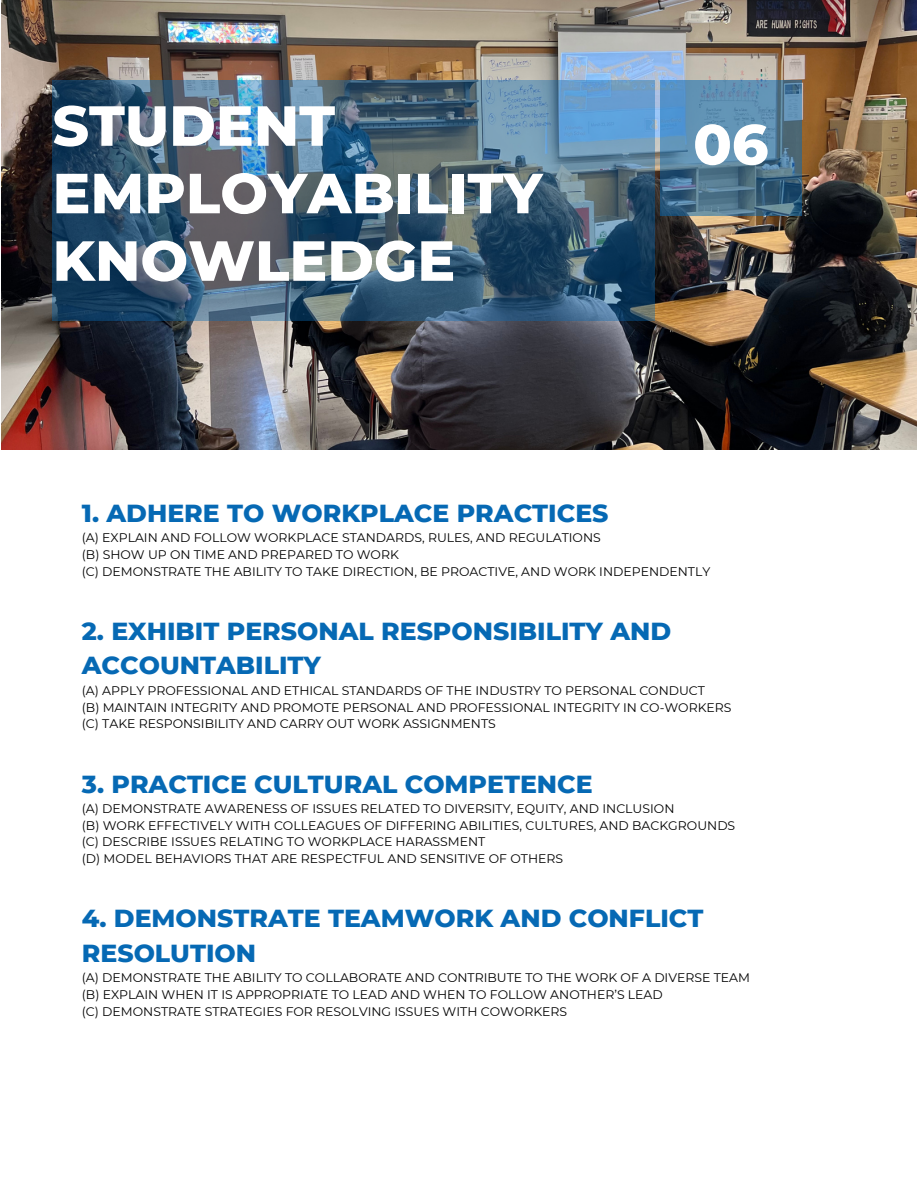
<style>
.page{position:relative;width:918px;height:1188px;background:#fff}
.page>*{position:absolute;margin:0;border:0;box-sizing:border-box;transform-origin:0 0}
.t1{font:800 56.4px/67.5px "Montserrat";color:#fff}
.t2{font:800 25.2px/34.2px "Montserrat";color:#0669b4}
.t3{font:12.45px/16.6px "Montserrat";color:#000}
</style>
<div class="page">
<img style="left:2px;top:0;width:914px;height:449px">
<svg style="left:660px;top:80px;width:141px;height:135px;background:#53809f"></svg>
<svg style="left:53px;top:80px;width:602px;height:240px;background:#426178"></svg>
<h1 class="t1" style="left:53px;top:92px;width:491px">STUDENT<br>EMPLOYABILITY<br>KNOWLEDGE</h1>
<h1 class="t1" style="left:693px;top:110px;width:77px">06</h1>
<h2 class="t2" style="left:82px;top:496px;width:528px">1. ADHERE TO WORKPLACE PRACTICES</h2>
<p class="t3" style="left:82px;top:530px;width:630px">(A) EXPLAIN AND FOLLOW WORKPLACE STANDARDS, RULES, AND REGULATIONS<br>(B) SHOW UP ON TIME AND PREPARED TO WORK<br>(C) DEMONSTRATE THE ABILITY TO TAKE DIRECTION, BE PROACTIVE, AND WORK INDEPENDENTLY</p>
<h2 class="t2" style="left:82px;top:614px;width:591px">2. EXHIBIT PERSONAL RESPONSIBILITY AND<br>ACCOUNTABILITY</h2>
<p class="t3" style="left:82px;top:682px;width:651px">(A) APPLY PROFESSIONAL AND ETHICAL STANDARDS OF THE INDUSTRY TO PERSONAL CONDUCT<br>(B) MAINTAIN INTEGRITY AND PROMOTE PERSONAL AND PROFESSIONAL INTEGRITY IN CO-WORKERS (C) TAKE RESPONSIBILITY AND CARRY OUT WORK ASSIGNMENTS</p>
<h2 class="t2" style="left:82px;top:766px;width:512px">3. PRACTICE CULTURAL COMPETENCE</h2>
<p class="t3" style="left:82px;top:800px;width:655px">(A) DEMONSTRATE AWARENESS OF ISSUES RELATED TO DIVERSITY, EQUITY, AND INCLUSION<br>(B) WORK EFFECTIVELY WITH COLLEAGUES OF DIFFERING ABILITIES, CULTURES, AND BACKGROUNDS (C) DESCRIBE ISSUES RELATING TO WORKPLACE HARASSMENT<br>(D) MODEL BEHAVIORS THAT ARE RESPECTFUL AND SENSITIVE OF OTHERS</p>
<h2 class="t2" style="left:82px;top:901px;width:623px">4. DEMONSTRATE TEAMWORK AND CONFLICT<br>RESOLUTION</h2>
<p class="t3" style="left:82px;top:970px;width:670px">(A) DEMONSTRATE THE ABILITY TO COLLABORATE AND CONTRIBUTE TO THE WORK OF A DIVERSE TEAM (B) EXPLAIN WHEN IT IS APPROPRIATE TO LEAD AND WHEN TO FOLLOW ANOTHER’S LEAD<br>(C) DEMONSTRATE STRATEGIES FOR RESOLVING ISSUES WITH COWORKERS</p>
</div>
